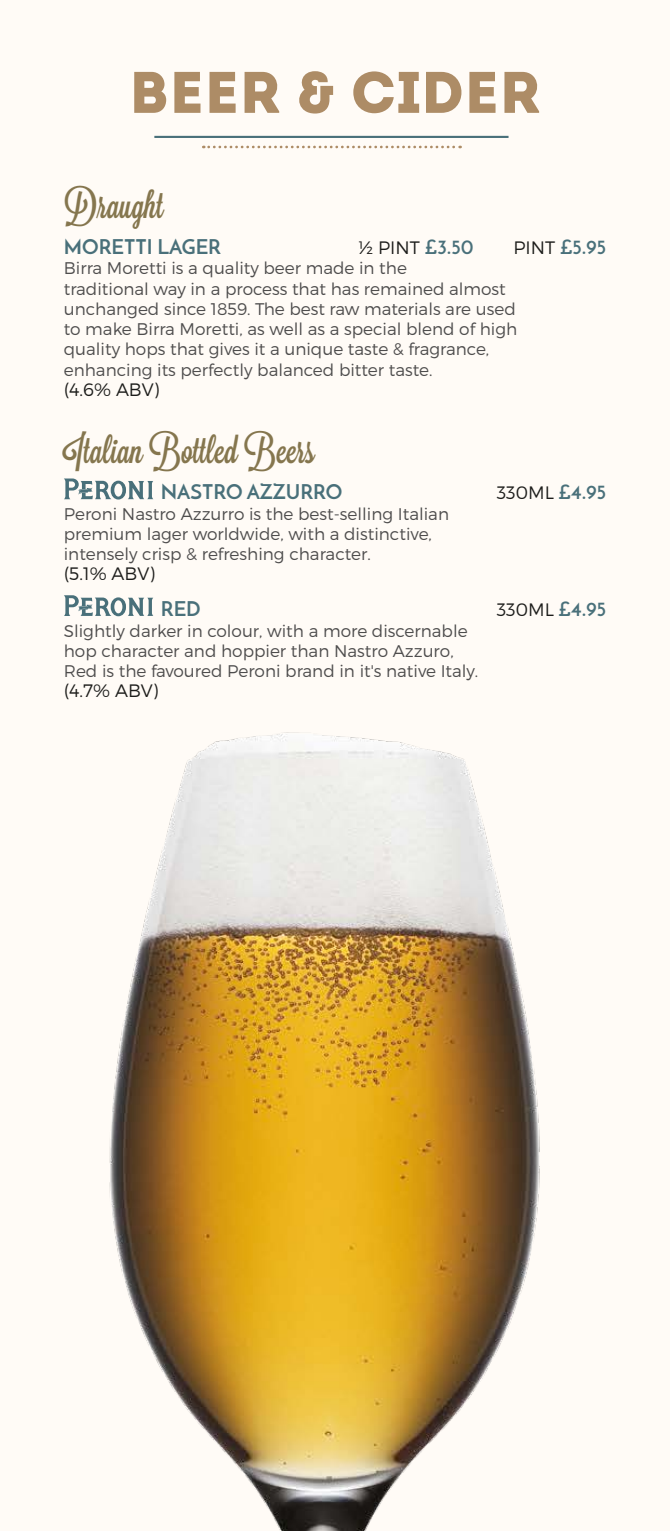
<style>
.page{position:relative;width:670px;height:1531px;background:#fffbf6}
.page>*{position:absolute;margin:0;border:0;box-sizing:border-box;transform-origin:0 0}
.t1{font:58.5px "Intro";color:#ad8c66}
.t2{font:36px "Lavanderia Sturdy";color:#85764e}
.t3{font:700 20.25px "Josefin Sans";color:#49707a}
.t4{font:300 18px "Montserrat";color:#1d1d1b}
.t5{font:300 16.88px/20.2px "Montserrat";color:#4e4d4d}
.s1{font-family:"Josefin Sans";font-weight:700;font-size:20.25px;color:#49707a}
.s2{font-family:"Montserrat";font-weight:300;font-size:18px;color:#1d1d1b}
</style>
<div class="page">
<img style="left:64px;top:499px;width:476px;height:1032px">
<hr style="left:154px;top:136px;width:354px;height:2px;background:#49707a">
<svg style="left:203px;top:146px;width:257px;height:2px"></svg>
<svg style="left:64px;top:478px;width:89px;height:21px"></svg>
<svg style="left:64px;top:595px;width:89px;height:21px"></svg>
<h1 class="t1" style="left:129px;top:57px;width:413px">BEER &amp; CIDER</h1>
<h2 class="t2" style="left:64px;top:185px;width:101px">Draught</h2>
<p class="t3" style="left:64px;top:234px;width:159px">MORETTI LAGER</p>
<p class="t4" style="left:359px;top:237px;width:116px">½ PINT <span class="s1">£3.50</span></p>
<p class="t3" style="left:513px;top:234px;width:94px"><span class="s2">PINT</span> £5.95</p>
<p class="t5" style="left:64px;top:258px;width:455px">Birra Moretti is a quality beer made in the<br>traditional way in a process that has remained almost unchanged since 1859. The best raw materials are used to make Birra Moretti, as well as a special blend of high quality hops that gives it a unique taste &amp; fragrance, enhancing its perfectly balanced bitter taste.</p>
<p class="t4" style="left:64px;top:378px;width:97px">(4.6% ABV)</p>
<h2 class="t2" style="left:64px;top:430px;width:252px">Italian Bottled Beers</h2>
<p class="t3" style="left:161px;top:480px;width:183px">NASTRO AZZURRO</p>
<p class="t4" style="left:497px;top:482px;width:111px">330ML <span class="s1">£4.95</span></p>
<p class="t5" style="left:64px;top:503px;width:387px">Peroni Nastro Azzurro is the best-selling Italian premium lager worldwide, with a distinctive, intensely crisp &amp; refreshing character.</p>
<p class="t4" style="left:64px;top:563px;width:93px">(5.1% ABV)</p>
<p class="t3" style="left:161px;top:597px;width:41px">RED</p>
<p class="t4" style="left:497px;top:599px;width:111px">330ML <span class="s1">£4.95</span></p>
<p class="t5" style="left:64px;top:620px;width:416px">Slightly darker in colour, with a more discernable hop character and hoppier than Nastro Azzuro,<br>Red is the favoured Peroni brand in it's native Italy.</p>
<p class="t4" style="left:64px;top:680px;width:96px">(4.7% ABV)</p>
</div>
